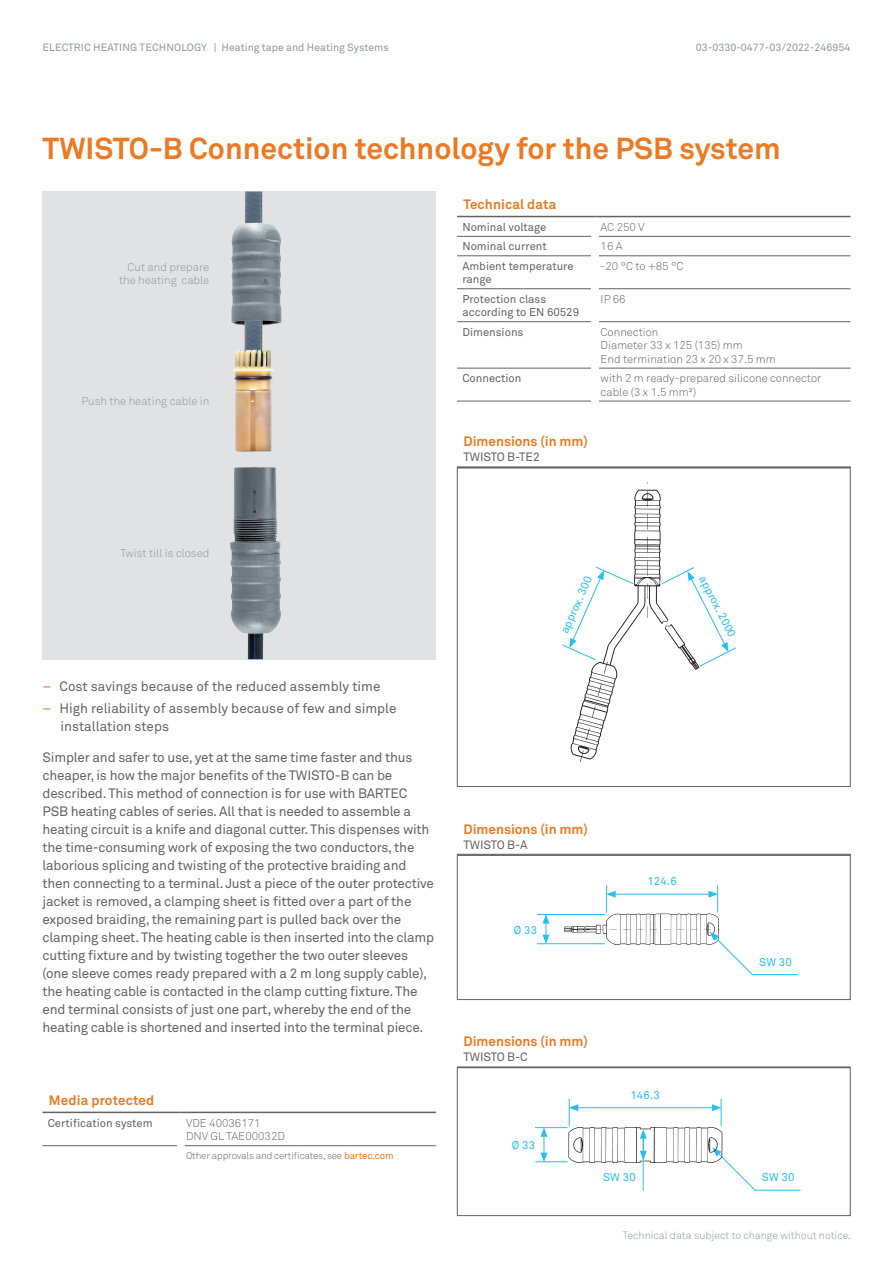
<style>
.page{position:relative;width:893px;height:1263px;background:#fff}
.page>*{position:absolute;margin:0;border:0;box-sizing:border-box;transform-origin:0 0}
.HH-003{font:700 30px "Akkurat Pro";color:#ec7923}
.Headline_4___14_18{font:13.5px/18px "Akkurat Pro";letter-spacing:-.015em;color:#636366}
.Table_Head___9_12{font:700 13.5px "Akkurat Pro";color:#ec7923}
.BARTEC_H3_9_5_12pt{font:700 13.5px "Akkurat Pro";letter-spacing:.01em;color:#ec7923}
.Table_Head___9_12-2{font:12px "Akkurat Pro";letter-spacing:-.01em;color:#636366}
.t1{font:300 11.25px/13.5px "Akkurat Pro";color:#636366}
.t2{font:11.25px/13.5px "Akkurat Pro";color:#636366}
.t3{font:300 11.25px/13.5px "Akkurat Pro";color:#939598;text-align:right}
.BARTEC_H3_9_5_12pt-2{font:11.25px "Akkurat Pro";letter-spacing:.01em;color:#26bff0}
.Page_Numbers___Runni{font:10.5px "Akkurat Pro";color:#939598}
.t4{font:300 10.5px "Akkurat Pro";color:#939598}
.t5{font:300 9.75px "Akkurat Pro";letter-spacing:-.015em;color:#636366}
.s1{color:#ec7923}
.s2{font-weight:400;color:#ec7923}
</style>
<div class="page">
<hr style="left:457px;top:216px;width:138px;height:1px;background:#636366">
<hr style="left:595px;top:216px;width:255px;height:1px;background:#636366">
<hr style="left:457px;top:236px;width:138px;height:1px;background:#636366">
<hr style="left:595px;top:236px;width:255px;height:1px;background:#636366">
<hr style="left:457px;top:255px;width:138px;height:1px;background:#636366">
<hr style="left:595px;top:255px;width:255px;height:1px;background:#636366">
<hr style="left:457px;top:288px;width:138px;height:1px;background:#636366">
<hr style="left:595px;top:288px;width:255px;height:1px;background:#636366">
<hr style="left:457px;top:321px;width:138px;height:1px;background:#636366">
<hr style="left:595px;top:321px;width:255px;height:1px;background:#636366">
<hr style="left:457px;top:368px;width:138px;height:1px;background:#636366">
<hr style="left:595px;top:368px;width:255px;height:1px;background:#636366">
<hr style="left:457px;top:401px;width:138px;height:1px;background:#636366">
<hr style="left:595px;top:401px;width:255px;height:1px;background:#636366">
<hr style="left:43px;top:1111px;width:138px;height:2px;background:#636366">
<hr style="left:181px;top:1111px;width:255px;height:2px;background:#636366">
<hr style="left:43px;top:1145px;width:134px;height:1px;background:#636366">
<hr style="left:184px;top:1145px;width:252px;height:1px;background:#636366">
<div style="left:591px;top:222px;width:8px;height:182px;background:#fff"></div>
<div style="left:457px;top:467px;width:393px;height:320px;background:#fff;border:1px solid #636366"></div>
<hr style="left:457px;top:467px;width:393px;height:1px;background:#636366">
<img style="left:570px;top:482px;width:130px;height:280px">
<svg style="left:661px;top:566px;width:76px;height:101px"></svg>
<svg style="left:562px;top:566px;width:72px;height:95px"></svg>
<div style="left:457px;top:1067px;width:393px;height:149px;background:#fff;border:1px solid #636366"></div>
<hr style="left:457px;top:1067px;width:393px;height:1px;background:#636366">
<hr style="left:576px;top:1107px;width:138px;height:1px;background:#26bff0">
<svg style="left:569px;top:1099px;width:9px;height:18px"></svg>
<svg style="left:712px;top:1099px;width:10px;height:18px"></svg>
<hr style="left:535px;top:1127px;width:32px;height:1px;background:#26bff0">
<svg style="left:540px;top:1127px;width:7px;height:34px"></svg>
<hr style="left:535px;top:1161px;width:32px;height:1px;background:#26bff0">
<hr style="left:755px;top:1190px;width:46px;height:1px;background:#26bff0">
<svg style="left:725px;top:1159px;width:31px;height:32px"></svg>
<img style="left:558px;top:1117px;width:167px;height:53px">
<svg style="left:640px;top:1129px;width:7px;height:31px"></svg>
<hr style="left:643px;top:1136px;width:1px;height:54px;background:#26bff0">
<div style="left:457px;top:854px;width:393px;height:146px;background:#fff;border:1px solid #636366"></div>
<img style="left:556px;top:905px;width:164px;height:40px">
<hr style="left:613px;top:894px;width:98px;height:1px;background:#26bff0">
<svg style="left:606px;top:885px;width:10px;height:28px"></svg>
<svg style="left:708px;top:885px;width:10px;height:27px"></svg>
<hr style="left:537px;top:914px;width:68px;height:1px;background:#26bff0">
<svg style="left:542px;top:915px;width:7px;height:28px"></svg>
<hr style="left:537px;top:943px;width:68px;height:1px;background:#26bff0">
<hr style="left:752px;top:974px;width:46px;height:1px;background:#26bff0">
<svg style="left:710px;top:932px;width:44px;height:44px"></svg>
<hr style="left:457px;top:854px;width:393px;height:2px;background:#636366">
<div style="left:43px;top:191px;width:393px;height:468px;background:#e1e2e4"></div>
<img style="left:230px;top:191px;width:51px;height:407px">
<p class="Page_Numbers___Runni" style="left:43px;top:41px;width:348px">ELECTRIC HEATING TECHNOLOGY | Heating tape and Heating Systems</p>
<p class="Page_Numbers___Runni" style="left:696px;top:41px;width:156px">03-0330-0477-03/2022-246954</p>
<p class="HH-003" style="left:43px;top:130px;width:740px">TWISTO-B Connection technology for the PSB system</p>
<p class="t3" style="left:119px;top:260px;width:92px">Cut and prepare the heating cable</p>
<p class="t3" style="left:81px;top:394px;width:129px">Push the heating cable in</p>
<p class="BARTEC_H3_9_5_12pt" style="left:463px;top:196px;width:94px">Technical data</p>
<p class="t2" style="left:462px;top:220px;width:86px">Nominal voltage</p>
<p class="t1" style="left:601px;top:220px;width:46px">AC 250 V</p>
<p class="t2" style="left:462px;top:240px;width:86px">Nominal current</p>
<p class="t1" style="left:601px;top:240px;width:24px">16 A</p>
<p class="t2" style="left:462px;top:259px;width:113px">Ambient temperature range</p>
<p class="t1" style="left:601px;top:259px;width:84px">-20 °C to +85 °C</p>
<p class="t2" style="left:462px;top:292px;width:118px">Protection class according to EN 60529</p>
<p class="t1" style="left:601px;top:292px;width:27px">IP 66</p>
<p class="t2" style="left:462px;top:325px;width:62px">Dimensions</p>
<p class="t1" style="left:601px;top:325px;width:176px">Connection<br>Diameter 33 x 125 (135) mm<br>End termination 23 x 20 x 37.5 mm</p>
<p class="t2" style="left:462px;top:372px;width:60px">Connection</p>
<p class="t1" style="left:601px;top:372px;width:222px">with 2 m ready-prepared silicone connector cable (3 x 1.5 mm²)</p>
<p class="Table_Head___9_12" style="left:463px;top:433px;width:126px">Dimensions (in mm)</p>
<p class="Table_Head___9_12-2" style="left:463px;top:450px;width:78px">TWISTO B-TE2</p>
<p class="t3" style="left:120px;top:546px;width:90px">Twist till is closed</p>
<p class="Headline_4___14_18" style="left:43px;top:677px;width:340px"><span class="s1">–</span> Cost savings because of the reduced assembly time</p>
<p class="Headline_4___14_18" style="left:61px;top:699px;width:338px;text-indent:-18px"><span class="s1">–</span> High reliability of assembly because of few and simple installation steps</p>
<p class="Headline_4___14_18" style="left:43px;top:748px;width:393px">Simpler and safer to use, yet at the same time faster and thus cheaper, is how the major benefits of the TWISTO-B can be described. This method of connection is for use with BARTEC PSB heating cables of series. All that is needed to assemble a heating circuit is a knife and diagonal cutter. This dispenses with the time-consuming work of exposing the two conductors, the laborious splicing and twisting of the protective braiding and then connecting to a terminal. Just a piece of the outer protective jacket is removed, a clamping sheet is fitted over a part of the exposed braiding, the remaining part is pulled back over the clamping sheet. The heating cable is then inserted into the clamp cutting fixture and by twisting together the two outer sleeves (one sleeve comes ready prepared with a 2 m long supply cable), the heating cable is contacted in the clamp cutting fixture. The end terminal consists of just one part, whereby the end of the heating cable is shortened and inserted into the terminal piece.</p>
<p class="BARTEC_H3_9_5_12pt" style="left:49px;top:1092px;width:107px">Media protected</p>
<p class="t2" style="left:48px;top:1116px;width:106px">Certification system</p>
<p class="t1" style="left:186px;top:1116px;width:100px">VDE 40036171<br>DNV GL TAE00032D</p>
<p class="t5" style="left:186px;top:1149px;width:209px">Other approvals and certificates, see <span class="s2">bartec.com</span></p>
<p class="BARTEC_H3_9_5_12pt-2" style="left:558px;top:630px;width:63px;rotate:-66deg">approx. 300</p>
<p class="BARTEC_H3_9_5_12pt-2" style="left:708px;top:573px;width:69px;rotate:63deg">approx. 2000</p>
<p class="Table_Head___9_12" style="left:463px;top:821px;width:126px">Dimensions (in mm)</p>
<p class="Table_Head___9_12-2" style="left:463px;top:837px;width:66px">TWISTO B-A</p>
<p class="BARTEC_H3_9_5_12pt-2" style="left:514px;top:923px;width:25px">Ø 33</p>
<p class="BARTEC_H3_9_5_12pt-2" style="left:647px;top:875px;width:31px">124.6</p>
<p class="BARTEC_H3_9_5_12pt-2" style="left:759px;top:955px;width:34px">SW 30</p>
<p class="Table_Head___9_12" style="left:463px;top:1033px;width:126px">Dimensions (in mm)</p>
<p class="Table_Head___9_12-2" style="left:463px;top:1050px;width:66px">TWISTO B-C</p>
<p class="BARTEC_H3_9_5_12pt-2" style="left:630px;top:1088px;width:31px">146.3</p>
<p class="BARTEC_H3_9_5_12pt-2" style="left:512px;top:1138px;width:25px">Ø 33</p>
<p class="BARTEC_H3_9_5_12pt-2" style="left:603px;top:1170px;width:34px">SW 30</p>
<p class="BARTEC_H3_9_5_12pt-2" style="left:762px;top:1171px;width:34px">SW 30</p>
<p class="t4" style="left:623px;top:1229px;width:230px">Technical data subject to change without notice.</p>
</div>
